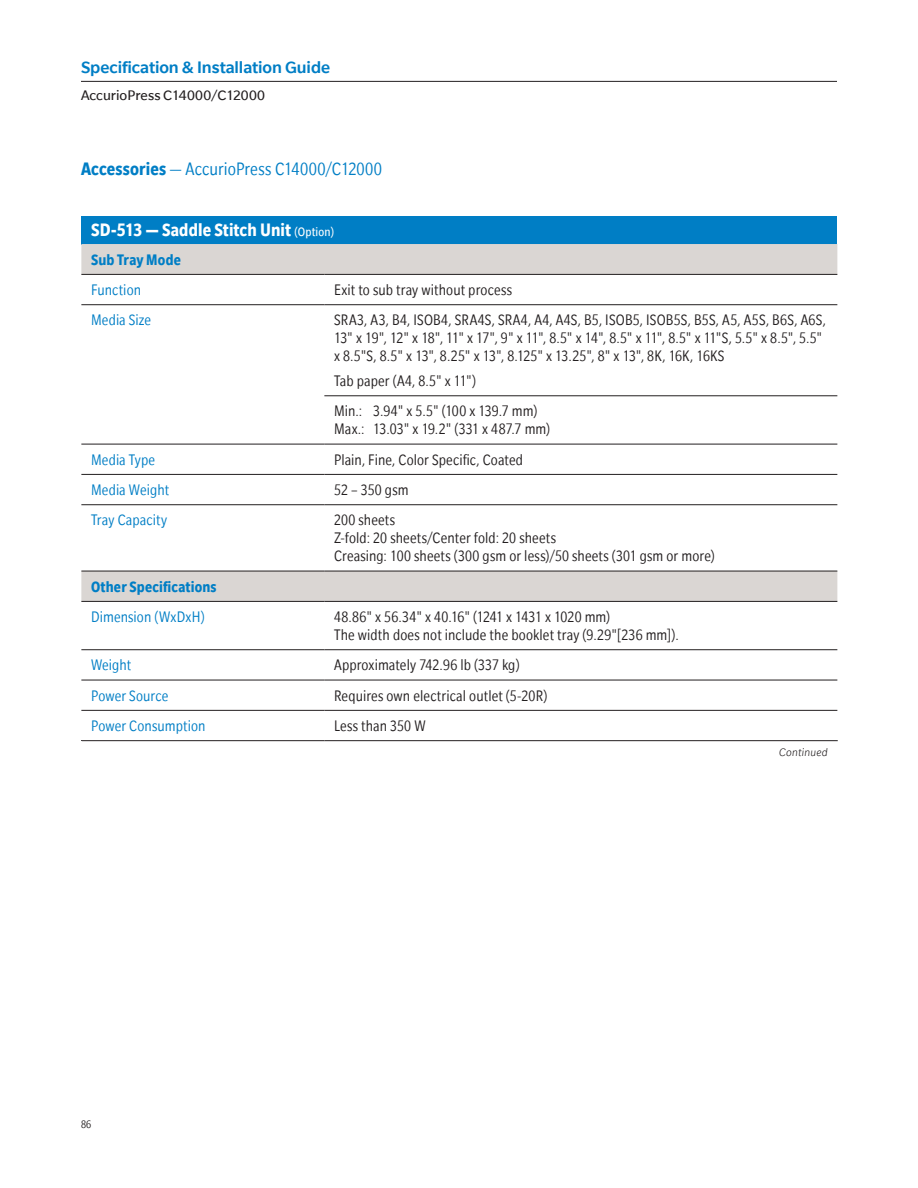
<style>
.page{position:relative;width:918px;height:1188px;background:#fff}
.page>*{position:absolute;margin:0;border:0;box-sizing:border-box;transform-origin:0 0}
.t1{font:condensed 19.5px "Slate";letter-spacing:.005em;color:#007ec5}
.Slate_Bold_Cndnsd_13{font:700 condensed 19.5px "Slate";letter-spacing:.005em;color:#fff}
.t2{font:500 18px "Slate";letter-spacing:-.005em;color:#007ec5}
.Slate_Bk_Cndsd_11_12{font:condensed 16.5px/18px "Slate";letter-spacing:.01em;color:#231f20}
.Slate_BK_Cndsd_11_12{font:condensed 16.5px/18px "Slate";letter-spacing:.01em;color:#231f20}
.Slate_Bk_Cndsd_11_12-2{font:condensed 16.5px "Slate";letter-spacing:.005em;color:#007ec5}
.Slate_Bk_Cndsd_11_12-3{font:700 condensed 16.5px "Slate";letter-spacing:.01em;color:#007ec5}
.t3{font:15px "Slate";color:#231f20}
.t4{font:italic 300 12px "Slate";letter-spacing:.025em;color:#231f20}
.t5{font:condensed 12px "Slate";color:#231f20}
.s1{font-weight:700}
.s2{font-weight:400;font-size:13.5px}
</style>
<div class="page">
<hr style="left:81px;top:81px;width:756px;height:1px;background:#231f20">
<div style="left:81px;top:216px;width:756px;height:28px;background:#007ec5"></div>
<svg style="left:81px;top:244px;width:756px;height:357px"></svg>
<hr style="left:81px;top:304px;width:243px;height:1px;background:#231f20">
<hr style="left:324px;top:304px;width:513px;height:1px;background:#231f20">
<hr style="left:324px;top:395px;width:513px;height:1px;background:#231f20">
<hr style="left:81px;top:444px;width:243px;height:1px;background:#231f20">
<hr style="left:324px;top:444px;width:513px;height:1px;background:#231f20">
<hr style="left:81px;top:474px;width:243px;height:1px;background:#231f20">
<hr style="left:324px;top:474px;width:513px;height:1px;background:#231f20">
<hr style="left:81px;top:504px;width:243px;height:1px;background:#231f20">
<hr style="left:324px;top:504px;width:513px;height:1px;background:#231f20">
<hr style="left:81px;top:649px;width:243px;height:1px;background:#231f20">
<hr style="left:324px;top:649px;width:513px;height:1px;background:#231f20">
<hr style="left:81px;top:680px;width:243px;height:1px;background:#231f20">
<hr style="left:324px;top:680px;width:513px;height:1px;background:#231f20">
<hr style="left:81px;top:710px;width:243px;height:1px;background:#231f20">
<hr style="left:324px;top:710px;width:513px;height:1px;background:#231f20">
<hr style="left:81px;top:274px;width:243px;height:1px;background:#231f20">
<hr style="left:324px;top:274px;width:513px;height:1px;background:#231f20">
<hr style="left:81px;top:571px;width:243px;height:1px;background:#231f20">
<hr style="left:324px;top:571px;width:513px;height:1px;background:#231f20">
<hr style="left:81px;top:601px;width:243px;height:1px;background:#231f20">
<hr style="left:324px;top:601px;width:513px;height:1px;background:#231f20">
<hr style="left:81px;top:740px;width:243px;height:1px;background:#231f20">
<hr style="left:324px;top:740px;width:514px;height:1px;background:#231f20">
<p class="t2" style="left:81px;top:58px;width:251px">Specification &amp; Installation Guide</p>
<p class="t3" style="left:81px;top:88px;width:186px">AccurioPress C14000/C12000</p>
<p class="t1" style="left:81px;top:159px;width:303px"><span class="s1">Accessories</span> — AccurioPress C14000/C12000</p>
<p class="Slate_Bold_Cndnsd_13" style="left:91px;top:220px;width:244px">SD-513 — Saddle Stitch Unit <span class="s2">(Option)</span></p>
<p class="Slate_Bk_Cndsd_11_12-3" style="left:91px;top:251px;width:91px">Sub Tray Mode</p>
<p class="Slate_Bk_Cndsd_11_12-2" style="left:91px;top:281px;width:52px">Function</p>
<p class="Slate_Bk_Cndsd_11_12" style="left:334px;top:281px;width:179px">Exit to sub tray without process</p>
<p class="Slate_Bk_Cndsd_11_12-2" style="left:91px;top:312px;width:62px">Media Size</p>
<p class="Slate_BK_Cndsd_11_12" style="left:334px;top:311px;width:493px">SRA3, A3, B4, ISOB4, SRA4S, SRA4, A4, A4S, B5, ISOB5, ISOB5S, B5S, A5, A5S, B6S, A6S,<br>13" x 19", 12" x 18", 11" x 17", 9" x 11", 8.5" x 14", 8.5" x 11", 8.5" x 11"S, 5.5" x 8.5", 5.5" x 8.5"S, 8.5" x 13", 8.25" x 13", 8.125" x 13.25", 8" x 13", 8K, 16K, 16KS</p>
<p class="Slate_BK_Cndsd_11_12" style="left:334px;top:372px;width:143px">Tab paper (A4, 8.5" x 11")</p>
<p class="Slate_Bk_Cndsd_11_12" style="left:334px;top:402px;width:205px">Min.: 3.94" x 5.5" (100 x 139.7 mm)</p>
<p class="Slate_Bk_Cndsd_11_12" style="left:334px;top:420px;width:218px">Max.: 13.03" x 19.2" (331 x 487.7 mm)</p>
<p class="Slate_Bk_Cndsd_11_12-2" style="left:91px;top:451px;width:66px">Media Type</p>
<p class="Slate_Bk_Cndsd_11_12" style="left:334px;top:450px;width:191px">Plain, Fine, Color Specific, Coated</p>
<p class="Slate_Bk_Cndsd_11_12-2" style="left:91px;top:481px;width:80px">Media Weight</p>
<p class="Slate_Bk_Cndsd_11_12" style="left:334px;top:481px;width:76px">52 – 350 gsm</p>
<p class="Slate_Bk_Cndsd_11_12-2" style="left:91px;top:512px;width:78px">Tray Capacity</p>
<p class="Slate_Bk_Cndsd_11_12" style="left:334px;top:511px;width:382px">200 sheets<br>Z-fold: 20 sheets/Center fold: 20 sheets<br>Creasing: 100 sheets (300 gsm or less)/50 sheets (301 gsm or more)</p>
<p class="Slate_Bk_Cndsd_11_12-3" style="left:91px;top:578px;width:127px">Other Specifications</p>
<p class="Slate_Bk_Cndsd_11_12-2" style="left:91px;top:608px;width:115px">Dimension (WxDxH)</p>
<p class="Slate_Bk_Cndsd_11_12" style="left:334px;top:608px;width:346px">48.86" x 56.34" x 40.16" (1241 x 1431 x 1020 mm)<br>The width does not include the booklet tray (9.29"[236 mm]).</p>
<p class="Slate_Bk_Cndsd_11_12-2" style="left:91px;top:657px;width:42px">Weight</p>
<p class="Slate_Bk_Cndsd_11_12" style="left:334px;top:656px;width:187px">Approximately 742.96 lb (337 kg)</p>
<p class="Slate_Bk_Cndsd_11_12-2" style="left:91px;top:687px;width:79px">Power Source</p>
<p class="Slate_Bk_Cndsd_11_12" style="left:334px;top:686px;width:215px">Requires own electrical outlet (5-20R)</p>
<p class="Slate_Bk_Cndsd_11_12-2" style="left:91px;top:717px;width:116px">Power Consumption</p>
<p class="Slate_Bk_Cndsd_11_12" style="left:334px;top:717px;width:93px">Less than 350 W</p>
<p class="t4" style="left:779px;top:746px;width:50px">Continued</p>
<p class="t5" style="left:81px;top:1118px;width:12px">86</p>
</div>
